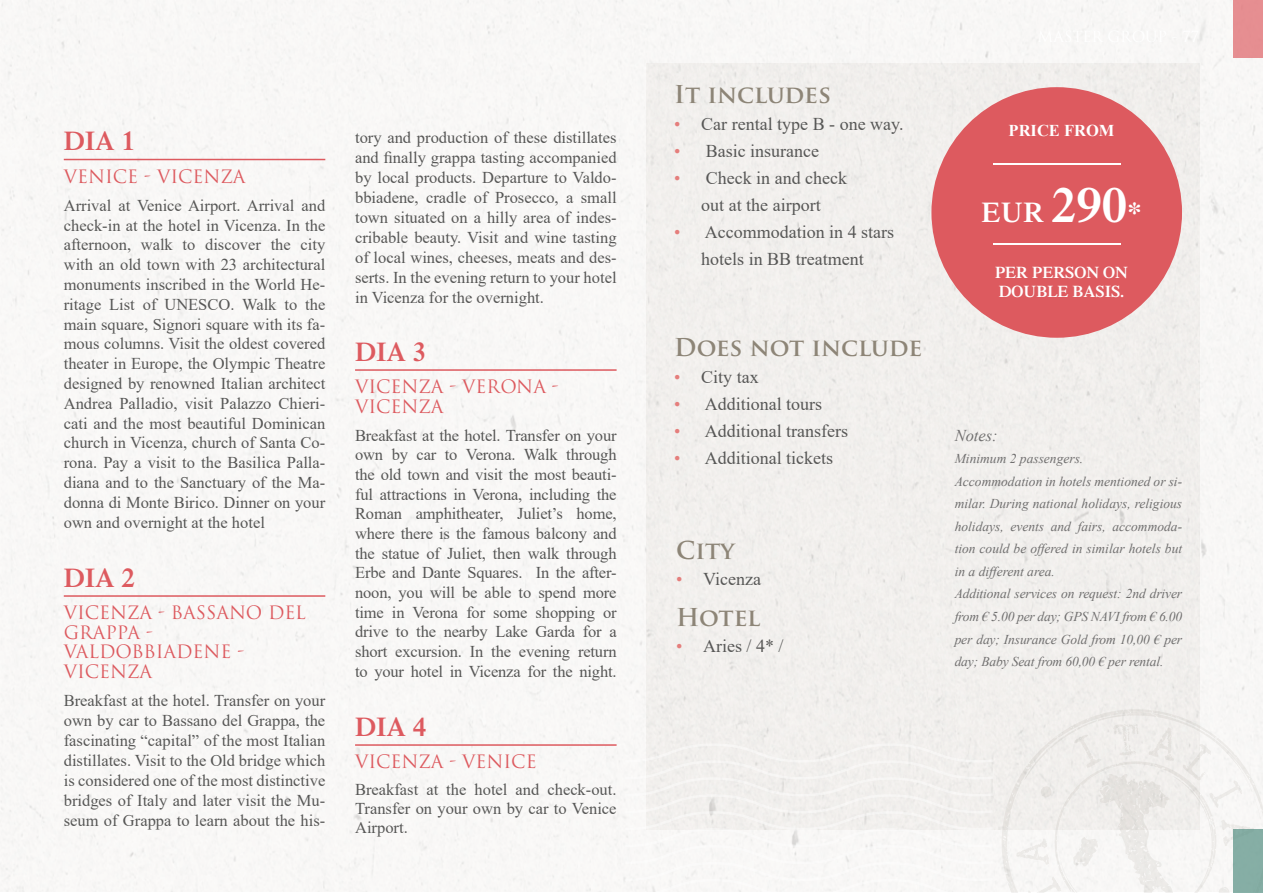
<style>
.page{position:relative;width:1263px;height:893px;background:#fff}
.page>*{position:absolute;margin:0;border:0;box-sizing:border-box;transform-origin:0 0}
.t1{font:600 28.5px "Times LT Std";color:#fff}
.t2{font:600 27px "Times LT Std";color:#dd5a5f}
.t3{font:700 24px "Trajan Pro";letter-spacing:-.01em;color:#8d8577}
.t4{font:18px/27px "Times New Roman";color:#575756;text-align:center}
.t5{font:18px/19.5px "Trajan Pro";color:#dd5a5f}
.t6{font:16.5px/19.8px "Times New Roman";color:#575756;text-align:justify}
.t7{font:600 16.5px/19.8px "Times LT Std";color:#fff}
.t8{font:700 16.5px "Times New Roman";color:#fff}
.t9{font:italic 16.5px "Times New Roman";color:#706f6f}
.t10{font:italic 13.5px/22.5px "Times New Roman";color:#706f6f}
.s1{color:#e57e7c}
.s2{font-size:49.5px}
</style>
<div class="page">
<div style="left:1px;top:0;width:1262px;height:892px;background:#f9f7f6"></div>
<img style="left:0;top:0;width:1px;height:893px">
<img style="left:0;top:0;width:1px;height:425px">
<svg style="left:12px;top:0;width:36px;height:8px"></svg>
<svg style="left:0;top:37px;width:15px;height:15px"></svg>
<svg style="left:25px;top:37px;width:17px;height:15px"></svg>
<svg style="left:7px;top:88px;width:31px;height:9px"></svg>
<svg style="left:0;top:139px;width:20px;height:16px"></svg>
<svg style="left:0;top:236px;width:3px;height:15px"></svg>
<div style="left:0;top:733px;width:340px;height:160px;background:#f9f7f6"></div>
<hr style="left:355px;top:369px;width:262px;height:2px;background:#dd5a5f">
<hr style="left:355px;top:744px;width:262px;height:2px;background:#dd5a5f">
<hr style="left:64px;top:159px;width:261px;height:1px;background:#dd5a5f">
<hr style="left:64px;top:595px;width:261px;height:2px;background:#dd5a5f">
<svg style="left:1001px;top:709px;width:262px;height:184px"></svg>
<div style="left:646px;top:64px;width:553px;height:765px;background:#f1efec"></div>
<div style="left:931px;top:87px;width:251px;height:251px;background:#dd5a5f;border-radius:50%"></div>
<hr style="left:993px;top:164px;width:127px;height:1px;background:#fff">
<hr style="left:993px;top:243px;width:127px;height:2px;background:#fff">
<div style="left:625px;top:743px;width:368px;height:149px;background:#f5f4f2"></div>
<div style="left:1233px;top:0;width:30px;height:57px;background:#e68e91"></div>
<div style="left:1233px;top:829px;width:30px;height:64px;background:#85aea5"></div>
<h2 class="t2" style="left:64px;top:125px;width:73px">DIA 1</h2>
<p class="t5" style="left:64px;top:166px;width:183px">VENICE - VICENZA</p>
<p class="t6" style="left:64px;top:195px;width:263px">Arrival at Venice Airport. Arrival and check-in at the hotel in Vicenza. In the afternoon, walk to discover the city with an old town with 23 architectural monuments inscribed in the World He&shy;ritage List of UNESCO. Walk to the main square, Signori square with its fa&shy;mous columns. Visit the oldest covered theater in Europe, the Olympic Theatre designed by renowned Italian architect Andrea Palladio, visit Palazzo Chieri&shy;cati and the most beautiful Dominican church in Vicenza, church of Santa Co&shy;rona. Pay a visit to the Basilica Palla&shy;diana and to the Sanctuary of the Ma&shy;donna di Monte Birico. Dinner on your own and overnight at the hotel</p>
<h2 class="t2" style="left:64px;top:562px;width:73px">DIA 2</h2>
<p class="t5" style="left:64px;top:603px;width:244px">VICENZA - BASSANO DEL<br>GRAPPA -<br>VALDOBBIADENE -<br>VICENZA</p>
<p class="t6" style="left:64px;top:690px;width:263px">Breakfast at the hotel. Transfer on your own by car to Bassano del Grappa, the fascinating “capital” of the most Italian distillates. Visit to the Old bridge which is considered one of the most distinctive bridges of Italy and later visit the Mu&shy;seum of Grappa to learn about the his-</p>
<p class="t6" style="left:355px;top:127px;width:263px">tory and production of these distillates and finally grappa tasting accompanied by local products. Departure to Valdo&shy;bbiadene, cradle of Prosecco, a small town situated on a hilly area of indes&shy;cribable beauty. Visit and wine tasting of local wines, cheeses, meats and des&shy;serts. In the evening return to your hotel in Vicenza for the overnight.</p>
<h2 class="t2" style="left:355px;top:336px;width:73px">DIA 3</h2>
<p class="t5" style="left:355px;top:377px;width:205px">VICENZA - VERONA -<br>VICENZA</p>
<p class="t6" style="left:355px;top:425px;width:263px">Breakfast at the hotel. Transfer on your own by car to Verona. Walk through the old town and visit the most beauti&shy;ful attractions in Verona, including the Roman amphitheater, Juliet’s home, where there is the famous balcony and the statue of Juliet, then walk through Erbe and Dante Squares. In the after&shy;noon, you will be able to spend more time in Verona for some shopping or drive to the nearby Lake Garda for a short excursion. In the evening return to your hotel in Vicenza for the night.</p>
<h2 class="t2" style="left:355px;top:711px;width:73px">DIA 4</h2>
<p class="t5" style="left:355px;top:752px;width:183px">VICENZA - VENICE</p>
<p class="t6" style="left:355px;top:780px;width:263px;line-height:18.8px">Breakfast at the hotel and check-out.<br>Transfer on your own by car to Venice Airport.</p>
<h3 class="t3" style="left:674px;top:79px;width:158px">It includes</h3>
<p class="t4" style="left:674px;top:110px;width:231px"><span class="s1">•</span> Car rental type B - one way.</p>
<p class="t4" style="left:674px;top:137px;width:146px"><span class="s1">•</span> Basic insurance</p>
<p class="t4" style="left:674px;top:164px;width:174px"><span class="s1">•</span> Check in and check out at the airport</p>
<p class="t4" style="left:674px;top:218px;width:221px"><span class="s1">•</span> Accommodation in 4 stars hotels in BB treatment</p>
<h3 class="t3" style="left:674px;top:332px;width:250px">Does not include</h3>
<p class="t4" style="left:674px;top:363px;width:86px"><span class="s1">•</span> City tax</p>
<p class="t4" style="left:674px;top:390px;width:150px"><span class="s1">•</span> Additional tours</p>
<p class="t4" style="left:674px;top:417px;width:175px"><span class="s1">•</span> Additional transfers</p>
<p class="t4" style="left:674px;top:444px;width:161px"><span class="s1">•</span> Additional tickets</p>
<h3 class="t3" style="left:676px;top:535px;width:60px">City</h3>
<p class="t4" style="left:676px;top:564px;width:86px"><span class="s1">•</span> Vicenza</p>
<h3 class="t3" style="left:676px;top:602px;width:86px">Hotel</h3>
<p class="t4" style="left:676px;top:631px;width:109px"><span class="s1">•</span> Aries / 4* /</p>
<p class="t8" style="left:1009px;top:118px;width:107px">PRICE FROM</p>
<h1 class="t1" style="left:981px;top:196px;width:162px">EUR <span class="s2">290</span>*</h1>
<p class="t7" style="left:995px;top:262px;width:134px">PER PERSON ON<br>DOUBLE BASIS.</p>
<p class="t9" style="left:955px;top:424px;width:45px">Notes:</p>
<p class="t10" style="left:955px;top:447px;width:229px">Minimum 2 passengers.<br>Accommodation in hotels mentioned or si&shy;milar. During national holidays, religious holidays, events and fairs, accommoda&shy;tion could be offered in similar hotels but in a different area.<br>Additional services on request: 2nd driver from € 5.00 per day; GPS NAVI from € 6.00 per day; Insurance Gold from 10,00 € per day; Baby Seat from 60,00 € per rental.</p>
</div>
